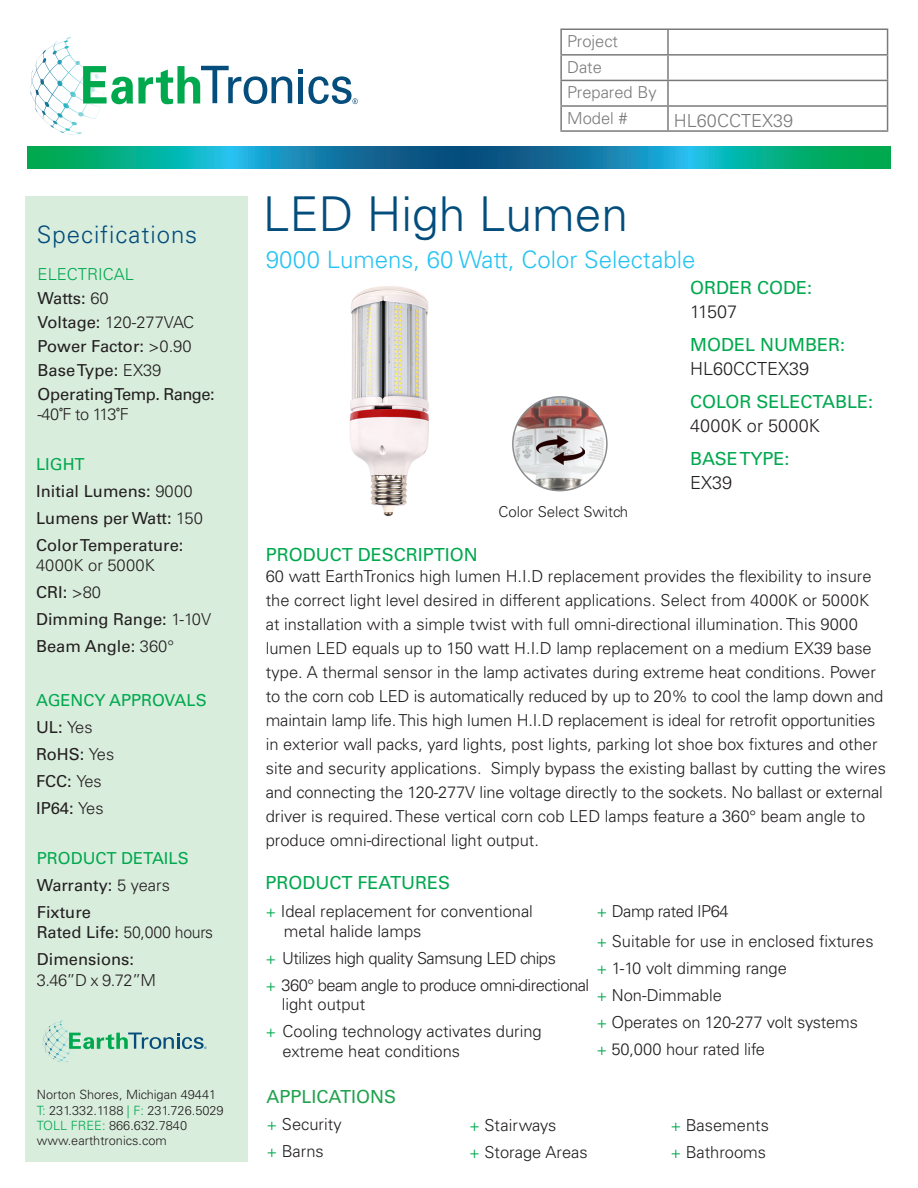
<style>
.page{position:relative;width:918px;height:1188px;background:#fff}
.page>*{position:absolute;margin:0;border:0;box-sizing:border-box;transform-origin:0 0}
.t1{font:300 48px "Univers LT Std";color:#034d7c}
.t2{font:300 24px "Univers LT Std";color:#27c3f3}
.t3{font:300 24px "Univers LT Std";letter-spacing:.04em;color:#034d7c}
.t4{font:18px "Univers LT Std";color:#00a84e}
.t5{font:300 18px "Univers LT Std";color:#231f20}
.t6{font:18px "Univers LT Std";color:#21a24f}
.t7{font:300 16.5px/24px "Univers LT Std";color:#231f20}
.t8{font:16.5px/27px "Univers LT Std";color:#231f20}
.t9{font:300 16.5px/19.5px "Univers LT Std";letter-spacing:-.03em;color:#231f20}
.t10{font:16.5px/27px "Univers LT Std";color:#00a84e}
.t11{font:300 16.5px "Univers LT Std";letter-spacing:-.02em;color:#231f20;scale:.96 1}
.t12{font:300 15px "Univers LT Std";color:#231f20}
.t13{font:300 12.75px/15.3px "Univers LT Std";color:#231f20}
.s1{font-weight:300;color:#00a84e}
.s2{font-weight:300}
.s3{font-family:"Adelle Sans Cnd";font-weight:400}
.s4{color:#00a84e}
.s5{color:#231f20}
.s6{font-weight:300;color:#231f20}
.s7{font-weight:400}
</style>
<div class="page">
<div style="left:25px;top:197px;width:223px;height:965px;background:#d9eddd"></div>
<svg style="left:27px;top:146px;width:864px;height:22px;background:#0d9298"></svg>
<svg style="left:43px;top:1020px;width:19px;height:23px"></svg>
<svg style="left:69px;top:1033px;width:138px;height:16px"></svg>
<svg style="left:31px;top:38px;width:39px;height:52px"></svg>
<svg style="left:83px;top:66px;width:209px;height:38px"></svg>
<svg style="left:298px;top:69px;width:60px;height:35px"></svg>
<hr style="left:560px;top:29px;width:108px;height:1px;background:#231f20">
<hr style="left:560px;top:30px;width:2px;height:24px;background:#231f20">
<hr style="left:668px;top:29px;width:220px;height:1px;background:#231f20">
<hr style="left:667px;top:30px;width:2px;height:24px;background:#231f20">
<hr style="left:560px;top:54px;width:108px;height:2px;background:#231f20">
<hr style="left:560px;top:56px;width:2px;height:24px;background:#231f20">
<hr style="left:668px;top:54px;width:220px;height:2px;background:#231f20">
<hr style="left:667px;top:56px;width:2px;height:24px;background:#231f20">
<hr style="left:560px;top:80px;width:108px;height:1px;background:#231f20">
<hr style="left:560px;top:81px;width:2px;height:24px;background:#231f20">
<hr style="left:668px;top:80px;width:220px;height:1px;background:#231f20">
<hr style="left:667px;top:81px;width:2px;height:24px;background:#231f20">
<hr style="left:560px;top:105px;width:108px;height:2px;background:#231f20">
<hr style="left:560px;top:107px;width:2px;height:23px;background:#231f20">
<hr style="left:668px;top:105px;width:220px;height:2px;background:#231f20">
<hr style="left:667px;top:107px;width:2px;height:23px;background:#231f20">
<svg style="left:887px;top:30px;width:1px;height:100px"></svg>
<hr style="left:560px;top:130px;width:108px;height:2px;background:#231f20">
<hr style="left:668px;top:130px;width:220px;height:2px;background:#231f20">
<img style="left:349px;top:286px;width:80px;height:231px">
<img style="left:513px;top:397px;width:94px;height:94px;border-radius:47px">
<div style="left:512px;top:396px;width:96px;height:95px;border:2px solid #6d6e71;border-radius:50%"></div>
<img style="left:537px;top:435px;width:47px;height:29px">
<p class="t3" style="left:37px;top:220px;width:162px">Specifications</p>
<p class="t8" style="left:38px;top:263px;width:158px;line-height:24px"><span class="s1">ELECTRICAL<br></span>Watts: <span class="s2">60<br></span>Voltage: <span class="s2">120-277VAC</span></p>
<p class="t8" style="left:38px;top:333px;width:156px">Power Factor: <span class="s2">&gt;0.90</span></p>
<p class="t8" style="left:38px;top:359px;width:179px;line-height:24px">Base Type: <span class="s2">EX39<br></span>Operating Temp. Range:</p>
<p class="t7" style="left:38px;top:402px;width:93px">-40<span class="s3">°</span>F to 113<span class="s3">°</span>F</p>
<p class="t8" style="left:36px;top:451px;width:168px"><span class="s4">LIGHT<br></span>Initial Lumens: <span class="s2">9000<br></span>Lumens per Watt: <span class="s2">150</span></p>
<p class="t8" style="left:36px;top:532px;width:149px">Color Temperature:</p>
<p class="t7" style="left:36px;top:553px;width:120px">4000K or 5000K</p>
<p class="t8" style="left:36px;top:578px;width:177px">CRI: <span class="s2">&gt;80<br></span>Dimming Range: <span class="s2">1-10V<br></span>Beam Angle: <span class="s2">360°</span></p>
<p class="t10" style="left:36px;top:687px;width:172px">AGENCY APPROVALS<br><span class="s5">UL:</span> <span class="s6">Yes<br></span><span class="s5">RoHS:</span> <span class="s6">Yes</span></p>
<p class="t8" style="left:36px;top:768px;width:69px">FCC: <span class="s2">Yes<br></span>IP64: <span class="s2">Yes</span></p>
<p class="t10" style="left:37px;top:845px;width:153px">PRODUCT DETAILS<br><span class="s5">Warranty:</span> <span class="s6">5 years</span></p>
<p class="t8" style="left:37px;top:899px;width:56px">Fixture</p>
<p class="t11" style="left:37px;top:922px;width:185px"><span class="s7">Rated Life:</span> 50,000 hours</p>
<p class="t8" style="left:37px;top:946px;width:99px">Dimensions:</p>
<p class="t7" style="left:37px;top:968px;width:121px">3.46”D x 9.72”M</p>
<p class="t13" style="left:37px;top:1087px;width:188px">Norton Shores, Michigan 49441<br><span class="s4">T:</span> 231.332.1188 <span class="s4">| F:</span> 231.726.5029<br><span class="s4">TOLL FREE:</span> 866.632.7840 www.earthtronics.com</p>
<p class="t7" style="left:567px;top:29px;width:91px;line-height:25.7px">Project<br>Date<br>Prepared By<br>Model #</p>
<p class="t5" style="left:674px;top:109px;width:121px">HL60CCTEX39</p>
<p class="t1" style="left:263px;top:185px;width:367px">LED High Lumen</p>
<p class="t2" style="left:266px;top:245px;width:431px">9000 Lumens, 60 Watt, Color Selectable</p>
<p class="t12" style="left:499px;top:503px;width:131px">Color Select Switch</p>
<p class="t4" style="left:690px;top:277px;width:124px">ORDER CODE:</p>
<p class="t5" style="left:690px;top:301px;width:49px">11507</p>
<p class="t4" style="left:690px;top:334px;width:157px">MODEL NUMBER:</p>
<p class="t5" style="left:690px;top:358px;width:121px">HL60CCTEX39</p>
<p class="t4" style="left:690px;top:391px;width:184px">COLOR SELECTABLE:</p>
<p class="t5" style="left:690px;top:415px;width:131px">4000K or 5000K</p>
<p class="t4" style="left:690px;top:448px;width:101px">BASE TYPE:</p>
<p class="t5" style="left:690px;top:472px;width:44px">EX39</p>
<p class="t4" style="left:266px;top:544px;width:214px">PRODUCT DESCRIPTION</p>
<p class="t7" style="left:266px;top:564px;width:622px">60 watt EarthTronics high lumen H.I.D replacement provides the flexibility to insure the correct light level desired in different applications. Select from 4000K or 5000K at installation with a simple twist with full omni-directional illumination. This 9000 lumen LED equals up to 150 watt H.I.D lamp replacement on a medium EX39 base type. A thermal sensor in the lamp activates during extreme heat conditions. Power to the corn cob LED is automatically reduced by up to 20% to cool the lamp down and maintain lamp life. This high lumen H.I.D replacement is ideal for retrofit opportunities in exterior wall packs, yard lights, post lights, parking lot shoe box fixtures and other site and security applications. Simply bypass the existing ballast by cutting the wires and connecting the 120-277V line voltage directly to the sockets. No ballast or external driver is required. These vertical corn cob LED lamps feature a 360° beam angle to produce omni-directional light output.</p>
<p class="t4" style="left:265px;top:872px;width:186px">PRODUCT FEATURES</p>
<p class="t7" style="left:265px;top:899px;width:269px"><span class="s4">+</span> Ideal replacement for conventional</p>
<p class="t7" style="left:284px;top:919px;width:139px">metal halide lamps</p>
<p class="t9" style="left:265px;top:948px;width:292px"><span class="s4">+</span> Utilizes high quality Samsung LED chips</p>
<p class="t9" style="left:282px;top:975px;width:309px;text-indent:-16px"><span class="s4">+</span> 360° beam angle to produce omni-directional light output</p>
<p class="t7" style="left:265px;top:1019px;width:278px"><span class="s4">+</span> Cooling technology activates during</p>
<p class="t7" style="left:283px;top:1039px;width:179px">extreme heat conditions</p>
<p class="t9" style="left:596px;top:901px;width:134px"><span class="s4">+</span> Damp rated IP64</p>
<p class="t7" style="left:596px;top:929px;width:279px"><span class="s4">+</span> Suitable for use in enclosed fixtures</p>
<p class="t7" style="left:596px;top:956px;width:192px"><span class="s4">+</span> 1-10 volt dimming range</p>
<p class="t7" style="left:596px;top:983px;width:127px"><span class="s4">+</span> Non-Dimmable</p>
<p class="t7" style="left:596px;top:1008px;width:263px;line-height:27px"><span class="s4">+</span> Operates on 120-277 volt systems <span class="s4">+</span> 50,000 hour rated life</p>
<p class="t6" style="left:266px;top:1086px;width:131px">APPLICATIONS</p>
<p class="t7" style="left:266px;top:1112px;width:77px"><span class="s4">+</span> Security</p>
<p class="t7" style="left:266px;top:1139px;width:59px"><span class="s4">+</span> Barns</p>
<p class="t7" style="left:469px;top:1113px;width:89px"><span class="s4">+</span> Stairways</p>
<p class="t7" style="left:469px;top:1140px;width:120px"><span class="s4">+</span> Storage Areas</p>
<p class="t7" style="left:670px;top:1113px;width:100px"><span class="s4">+</span> Basements</p>
<p class="t7" style="left:670px;top:1140px;width:97px"><span class="s4">+</span> Bathrooms</p>
</div>
